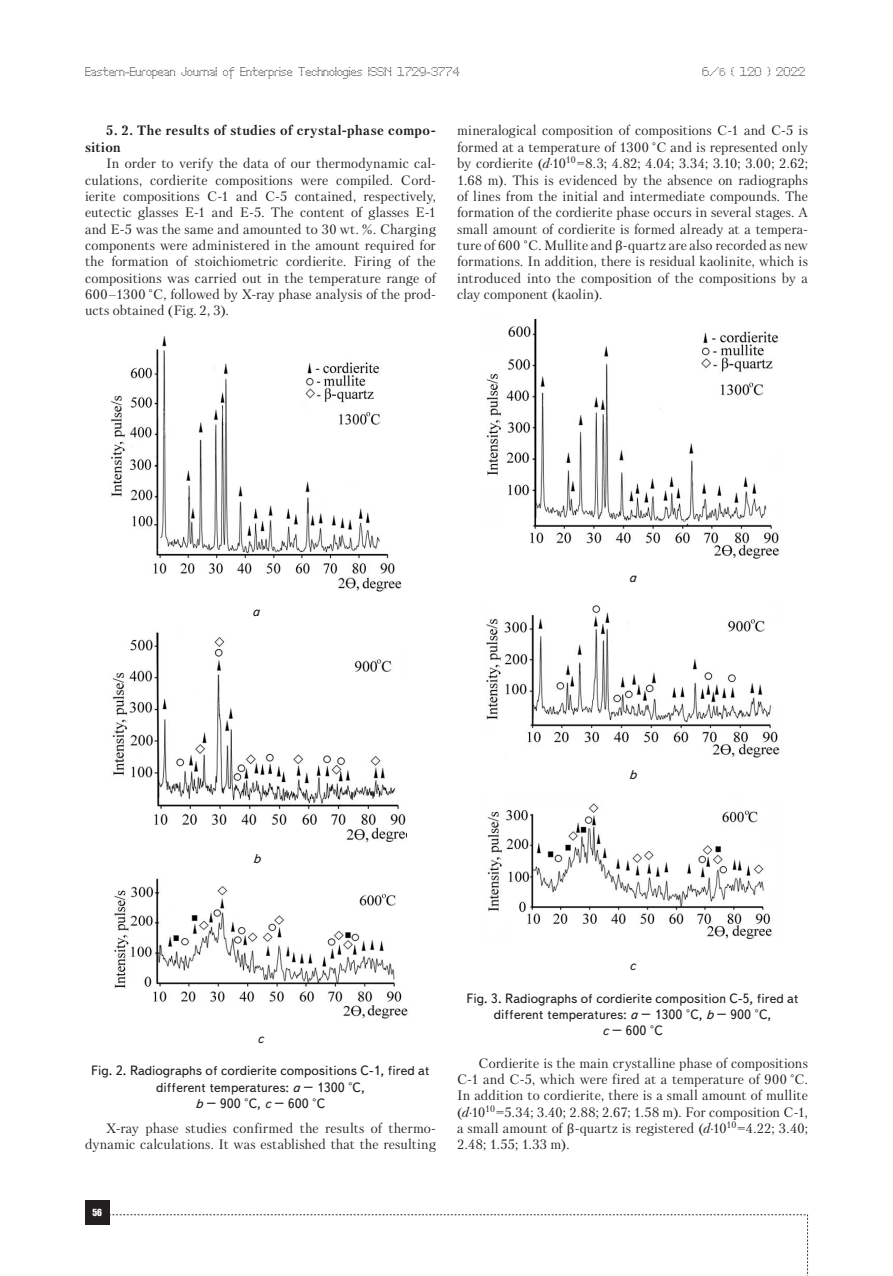
<style>
.page{position:relative;width:893px;height:1276px;background:#fff}
.page>*{position:absolute;margin:0;border:0;box-sizing:border-box;transform-origin:0 0}
.Text__англ{font:13.5px/16.4px "Petersburg C";letter-spacing:.005em;color:#231f20;text-align:justify}
.Рисунок{font:13.5px/16.2px "Text Book C";color:#231f20;text-align:center}
.Text__англ-2{font:700 13.5px/16.4px "Petersburg C";letter-spacing:.03em;color:#231f20}
.Рисунок-2{font:italic 13.5px "Text Book C";color:#231f20}
.t1{font:12px "Perfo";letter-spacing:.015em;color:#231f20}
.t2{font:9px "Impact";color:#fff}
.s1{font-size:10.5px}
.s2{font-style:italic}
.s3{font-family:"Cambria Math"}
</style>
<div class="page">
<div style="left:85px;top:1200px;width:24px;height:24px;background:#231f20"></div>
<svg style="left:109px;top:1214px;width:699px;height:62px"></svg>
<img style="left:111px;top:336px;width:291px;height:255px">
<img style="left:112px;top:632px;width:294px;height:211px">
<img style="left:114px;top:878px;width:294px;height:141px">
<img style="left:486px;top:318px;width:293px;height:240px">
<img style="left:486px;top:605px;width:294px;height:153px">
<img style="left:487px;top:803px;width:285px;height:137px">
<p class="t1" style="left:85px;top:65px;width:376px">Eastern-European Journal of Enterprise Technologies ISSN 1729-3774</p>
<p class="t1" style="left:702px;top:65px;width:104px">6/<span class="s1">6</span> ( 120 ) 2022</p>
<p class="Text__англ-2" style="left:85px;top:123px;width:352px;text-indent:21px">5. 2. The results of studies of crystal-phase compo&shy;sition</p>
<p class="Text__англ" style="left:85px;top:155px;width:352px;text-indent:21px">In order to verify the data of our thermodynamic cal&shy;culations, cordierite compositions were compiled. Cord&shy;ierite compositions C-1 and C-5 contained, respectively, eutectic glasses E-1 and E-5. The content of glasses E-1 and E-5 was the same and amounted to 30 wt. %. Charging components were administered in the amount required for the formation of stoichiometric cordierite. Firing of the compositions was carried out in the temperature range of 600–1300 °C, followed by X-ray phase analysis of the prod&shy;ucts obtained (Fig. 2, 3).</p>
<p class="Text__англ" style="left:457px;top:122px;width:352px">mineralogical composition of compositions C-1 and C-5 is formed at a temperature of 1300 °C and is represented only by cordierite (<span class="s2">d</span>·10<sup>10</sup>=8.3; 4.82; 4.04; 3.34; 3.10; 3.00; 2.62; 1.68 m). This is evidenced by the absence on radiographs of lines from the initial and intermediate compounds. The formation of the cordierite phase occurs in several stages. A small amount of cordierite is formed already at a tempera&shy;ture of 600 °C. Mullite and <span class="s3">β</span>-quartz are also recorded as new formations. In addition, there is residual kaolinite, which is introduced into the composition of the compositions by a clay component (kaolin).</p>
<p class="Рисунок-2" style="left:252px;top:604px;width:9px">a</p>
<p class="Рисунок-2" style="left:629px;top:570px;width:9px">a</p>
<p class="Рисунок-2" style="left:253px;top:851px;width:9px">b</p>
<p class="Рисунок-2" style="left:629px;top:766px;width:9px">b</p>
<p class="Рисунок-2" style="left:257px;top:1031px;width:8px">с</p>
<p class="Рисунок" style="left:91px;top:1063px;width:340px">Fig. 2. Radiographs of cordierite compositions C-1, fired at different temperatures: <span class="s2">a</span> – 1300 °C,<br><span class="s2">b</span> – 900 °C, <span class="s2">c</span> – 600 °C</p>
<p class="Text__англ" style="left:85px;top:1120px;width:352px;text-align:right">X-ray phase studies confirmed the results of thermo&shy;dynamic calculations. It was established that the resulting</p>
<p class="Рисунок-2" style="left:629px;top:958px;width:8px">с</p>
<p class="Рисунок" style="left:466px;top:990px;width:334px">Fig. 3. Radiographs of cordierite composition C-5, fired at different temperatures: <span class="s2">a</span> – 1300 °C, <span class="s2">b</span> – 900 °C,<br><span class="s2">c</span> – 600 °C</p>
<p class="Text__англ" style="left:457px;top:1054px;width:352px;text-indent:21px">Cordierite is the main crystalline phase of compositions C-1 and C-5, which were fired at a temperature of 900 °C.<br>In addition to cordierite, there is a small amount of mullite (<span class="s2">d</span>·10<sup>10</sup>=5.34; 3.40; 2.88; 2.67; 1.58 m). For composition C-1, a small amount of <span class="s3">β</span>-quartz is registered (<span class="s2">d</span>·10<sup>10</sup>=4.22; 3.40; 2.48; 1.55; 1.33 m).</p>
<p class="t2" style="left:92px;top:1205px;width:11px">56</p>
</div>
